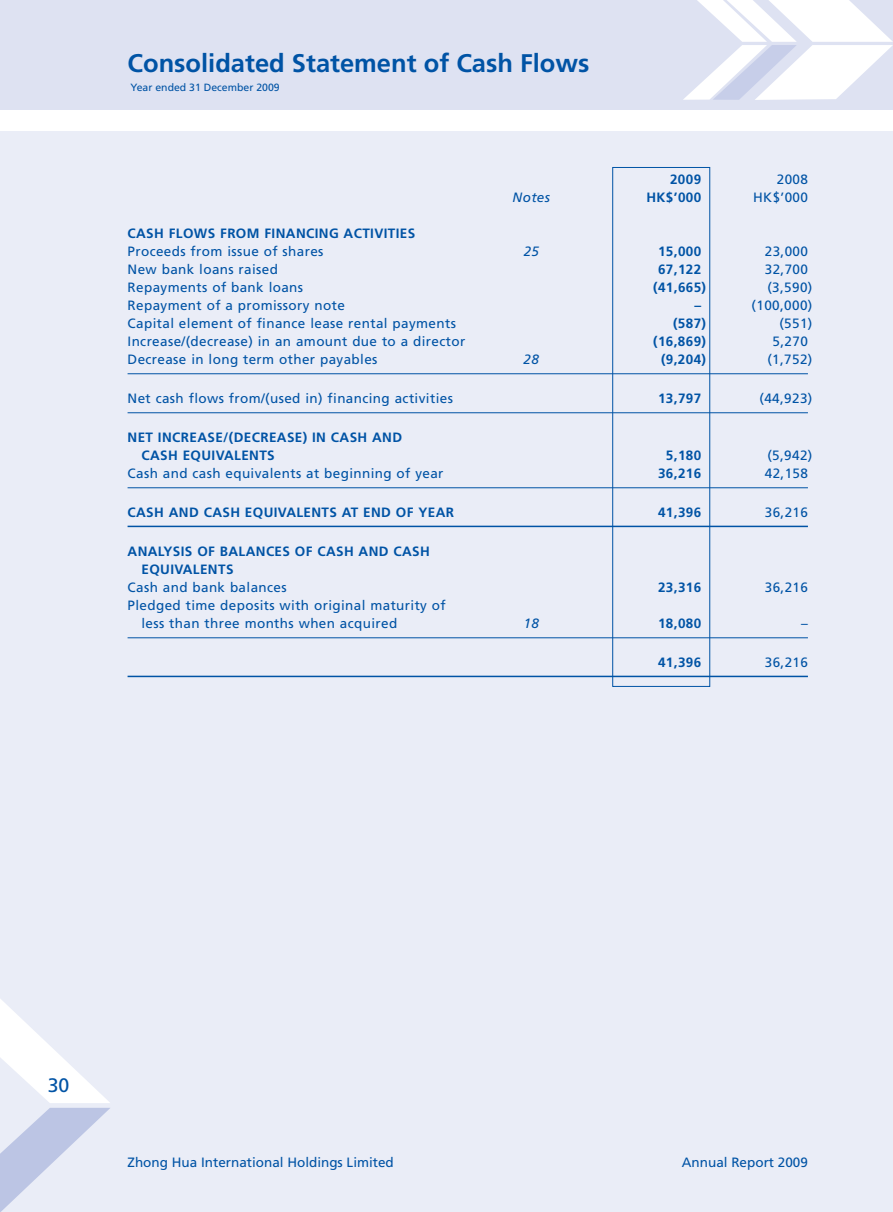
<style>
.page{position:relative;width:893px;height:1212px;background:#fff}
.page>*{position:absolute;margin:0;border:0;box-sizing:border-box;transform-origin:0 0}
.t1{font:700 25.5px "Frutiger LT Std";color:#0053a5}
.t2{font:19.5px "Frutiger LT Std";color:#0053a5}
.t3{font:13.5px/18px "Frutiger LT Std";letter-spacing:.03em;color:#0053a5}
.t4{font:700 13.5px "Frutiger LT Std";letter-spacing:.03em;color:#0053a5}
.t5{font:13.5px "Frutiger LT Std";color:#0053a5}
.t6{font:italic 13.5px "Frutiger LT Std";letter-spacing:.03em;color:#0053a5}
.t7{font:10.5px "Frutiger LT Std";color:#0053a5}
</style>
<div class="page">
<div style="left:0;top:0;width:893px;height:110px;background:#dee2f2"></div>
<div style="left:0;top:132px;width:893px;height:1080px;background:#eaedf7"></div>
<svg style="left:0;top:999px;width:110px;height:213px"></svg>
<svg style="left:683px;top:0;width:210px;height:100px"></svg>
<div style="left:612px;top:167px;width:98px;height:520px;border:1px solid #0053a5"></div>
<hr style="left:128px;top:373px;width:680px;height:1px;background:#0053a5">
<hr style="left:128px;top:412px;width:680px;height:1px;background:#0053a5">
<hr style="left:128px;top:487px;width:680px;height:1px;background:#0053a5">
<hr style="left:128px;top:526px;width:680px;height:1px;background:#0053a5">
<hr style="left:128px;top:637px;width:680px;height:1px;background:#0053a5">
<hr style="left:128px;top:676px;width:680px;height:1px;background:#0053a5">
<h1 class="t1" style="left:128px;top:48px;width:463px">Consolidated Statement of Cash Flows</h1>
<p class="t7" style="left:131px;top:81px;width:151px">Year ended 31 December 2009</p>
<p class="t4" style="left:670px;top:172px;width:33px">2009</p>
<p class="t3" style="left:777px;top:171px;width:33px">2008</p>
<p class="t6" style="left:513px;top:190px;width:39px">Notes</p>
<p class="t4" style="left:646px;top:190px;width:56px">HK$’000</p>
<p class="t3" style="left:753px;top:189px;width:56px">HK$’000</p>
<p class="t4" style="left:128px;top:226px;width:52px">CAS H FLOWS</p>
<p class="t4" style="left:220px;top:226px;width:11px">FROM</p>
<p class="t4" style="left:264px;top:226px;width:144px">FINANCING ACTIVITIES</p>
<p class="t3" style="left:128px;top:243px;width:197px">Proceeds from issue of shares</p>
<p class="t6" style="left:524px;top:244px;width:17px">25</p>
<p class="t4" style="left:658px;top:244px;width:45px">15,000</p>
<p class="t3" style="left:765px;top:243px;width:45px">23,000</p>
<p class="t3" style="left:128px;top:261px;width:152px">New bank loans raised</p>
<p class="t4" style="left:658px;top:262px;width:45px">67,122</p>
<p class="t3" style="left:765px;top:261px;width:45px">32,700</p>
<p class="t3" style="left:128px;top:279px;width:177px">Repayments of bank loans</p>
<p class="t4" style="left:653px;top:280px;width:54px">(41,665)</p>
<p class="t3" style="left:767px;top:279px;width:47px">(3,590)</p>
<p class="t3" style="left:128px;top:297px;width:219px">Repayment of a promissory note</p>
<p class="t4" style="left:694px;top:298px;width:8px">–</p>
<p class="t3" style="left:752px;top:297px;width:62px">(100,000)</p>
<p class="t3" style="left:128px;top:315px;width:330px">Capital element of finance lease rental payments</p>
<p class="t4" style="left:673px;top:316px;width:35px">(587)</p>
<p class="t3" style="left:779px;top:315px;width:35px">(551)</p>
<p class="t3" style="left:128px;top:333px;width:339px">Increase/(decrease) in an amount due to a director</p>
<p class="t4" style="left:653px;top:334px;width:54px">(16,869)</p>
<p class="t3" style="left:773px;top:333px;width:37px">5,270</p>
<p class="t3" style="left:128px;top:351px;width:251px">Decrease in long term other payables</p>
<p class="t6" style="left:524px;top:352px;width:17px">28</p>
<p class="t4" style="left:661px;top:352px;width:47px">(9,204)</p>
<p class="t3" style="left:767px;top:351px;width:47px">(1,752)</p>
<p class="t3" style="left:128px;top:390px;width:327px">Net cash flows from/(used in) financing activities</p>
<p class="t4" style="left:658px;top:391px;width:45px">13,797</p>
<p class="t3" style="left:759px;top:390px;width:54px">(44,923)</p>
<p class="t4" style="left:128px;top:430px;width:63px">NET INCREASE</p>
<p class="t4" style="left:223px;top:430px;width:47px">/(DECREASE</p>
<p class="t4" style="left:303px;top:430px;width:99px">) IN CASH AND</p>
<p class="t4" style="left:141px;top:448px;width:84px">CASH EQUIVALE</p>
<p class="t4" style="left:249px;top:448px;width:19px">NTS</p>
<p class="t4" style="left:666px;top:448px;width:37px">5,180</p>
<p class="t3" style="left:767px;top:447px;width:47px">(5,942)</p>
<p class="t3" style="left:128px;top:465px;width:317px">Cash and cash equivalents at beginning of year</p>
<p class="t4" style="left:658px;top:466px;width:45px">36,216</p>
<p class="t3" style="left:765px;top:465px;width:45px">42,158</p>
<p class="t4" style="left:128px;top:505px;width:160px">CASH AND CASH EQUIVALE</p>
<p class="t4" style="left:311px;top:505px;width:117px">NTS AT ENDOF YEAR</p>
<p class="t4" style="left:658px;top:505px;width:45px">41,396</p>
<p class="t3" style="left:765px;top:504px;width:45px">36,216</p>
<p class="t4" style="left:128px;top:544px;width:30px">ANALYS</p>
<p class="t4" style="left:181px;top:544px;width:58px">IS OF BALA</p>
<p class="t4" style="left:256px;top:544px;width:176px">NCES OF CASH AND CASH</p>
<p class="t4" style="left:128px;top:562px;width:56px">EQUIVALE</p>
<p class="t4" style="left:208px;top:562px;width:19px">NTS</p>
<p class="t3" style="left:128px;top:579px;width:161px">Cash and bank balances</p>
<p class="t4" style="left:658px;top:580px;width:45px">23,316</p>
<p class="t3" style="left:765px;top:579px;width:45px">36,216</p>
<p class="t3" style="left:141px;top:597px;width:306px;text-indent:-14px">Pledged time deposits with original maturity of less than three months when acquired</p>
<p class="t6" style="left:524px;top:616px;width:17px">18</p>
<p class="t4" style="left:658px;top:616px;width:45px">18,080</p>
<p class="t3" style="left:801px;top:615px;width:8px">–</p>
<p class="t4" style="left:658px;top:655px;width:45px">41,396</p>
<p class="t3" style="left:765px;top:654px;width:45px">36,216</p>
<h2 class="t2" style="left:48px;top:1073px;width:23px">30</h2>
<p class="t5" style="left:128px;top:1154px;width:268px">Zhong Hua International Holdings Limited</p>
<p class="t5" style="left:682px;top:1154px;width:128px">Annual Report 2009</p>
</div>
